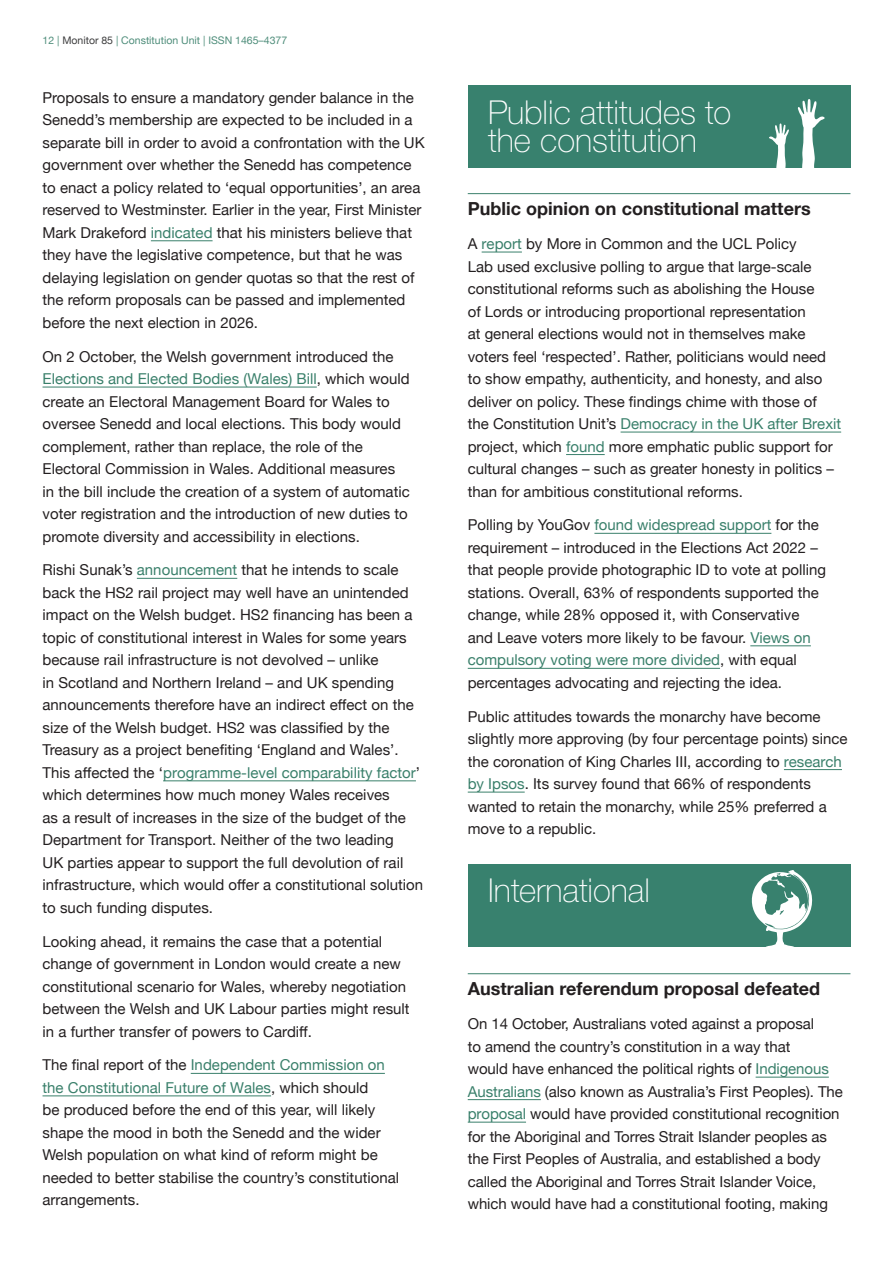
<style>
.page{position:relative;width:893px;height:1263px;background:#fff}
.page>*{position:absolute;margin:0;border:0;box-sizing:border-box;transform-origin:0 0}
.t1{font:100 33px/28.5px "Helvetica Neue";color:#fff}
._2020_H2{font:700 18px "Helvetica Neue";color:#231f20}
.t2{font:15px/22.5px "Helvetica Neue";color:#231f20}
.t3{font:10.5px "Helvetica Neue";color:#4e8d7a}
.s1{color:#3e3e3f}
.s2{color:#3a806b}
</style>
<div class="page">
<hr style="left:151px;top:240px;width:62px;height:1px;background:#3a806b">
<hr style="left:43px;top:387px;width:274px;height:1px;background:#3a806b">
<hr style="left:137px;top:578px;width:100px;height:1px;background:#3a806b">
<hr style="left:163px;top:780px;width:253px;height:1px;background:#3a806b">
<hr style="left:191px;top:1073px;width:194px;height:1px;background:#3a806b">
<hr style="left:43px;top:1095px;width:228px;height:1px;background:#3a806b">
<hr style="left:468px;top:193px;width:382px;height:1px;background:#3a806b">
<hr style="left:482px;top:252px;width:40px;height:1px;background:#3a806b">
<hr style="left:621px;top:432px;width:220px;height:1px;background:#3a806b">
<hr style="left:566px;top:454px;width:39px;height:1px;background:#3a806b">
<hr style="left:594px;top:533px;width:177px;height:1px;background:#3a806b">
<hr style="left:750px;top:645px;width:61px;height:1px;background:#3a806b">
<hr style="left:468px;top:668px;width:252px;height:1px;background:#3a806b">
<hr style="left:784px;top:769px;width:58px;height:1px;background:#3a806b">
<hr style="left:468px;top:792px;width:57px;height:1px;background:#3a806b">
<hr style="left:468px;top:973px;width:382px;height:1px;background:#3a806b">
<hr style="left:756px;top:1077px;width:73px;height:1px;background:#3a806b">
<hr style="left:468px;top:1099px;width:73px;height:1px;background:#3a806b">
<hr style="left:468px;top:1122px;width:58px;height:1px;background:#3a806b">
<div style="left:468px;top:85px;width:382px;height:83px;background:#38816e"></div>
<svg style="left:769px;top:123px;width:20px;height:45px"></svg>
<svg style="left:798px;top:99px;width:27px;height:69px"></svg>
<div style="left:468px;top:864px;width:382px;height:82px;background:#38816e"></div>
<svg style="left:751px;top:870px;width:62px;height:76px"></svg>
<p class="t3" style="left:43px;top:33px;width:246px">12 | <span class="s1">Monitor 85</span> | Constitution Unit | ISSN 1465–4377</p>
<p class="t2" style="left:43px;top:87px;width:384px">Proposals to ensure a mandatory gender balance in the Senedd’s membership are expected to be included in a separate bill in order to avoid a confrontation with the UK government over whether the Senedd has competence to enact a policy related to ‘equal opportunities’, an area reserved to Westminster. Earlier in the year, First Minister Mark Drakeford <span class="s2">indicated</span> that his ministers believe that they have the legislative competence, but that he was delaying legislation on gender quotas so that the rest of the reform proposals can be passed and implemented before the next election in 2026.</p>
<p class="t2" style="left:43px;top:346px;width:369px">On 2 October, the Welsh government introduced the <span class="s2">Elections and Elected Bodies (Wales) Bill</span>, which would create an Electoral Management Board for Wales to oversee Senedd and local elections. This body would complement, rather than replace, the role of the Electoral Commission in Wales. Additional measures in the bill include the creation of a system of automatic voter registration and the introduction of new duties to promote diversity and accessibility in elections.</p>
<p class="t2" style="left:43px;top:560px;width:382px">Rishi Sunak’s <span class="s2">announcement</span> that he intends to scale back the HS2 rail project may well have an unintended impact on the Welsh budget. HS2 financing has been a topic of constitutional interest in Wales for some years because rail infrastructure is not devolved – unlike<br>in Scotland and Northern Ireland – and UK spending announcements therefore have an indirect effect on the size of the Welsh budget. HS2 was classified by the Treasury as a project benefiting ‘England and Wales’.<br>This affected the ‘<span class="s2">programme-level comparability factor</span>’ which determines how much money Wales receives<br>as a result of increases in the size of the budget of the Department for Transport. Neither of the two leading<br>UK parties appear to support the full devolution of rail infrastructure, which would offer a constitutional solution to such funding disputes.</p>
<p class="t2" style="left:43px;top:931px;width:369px">Looking ahead, it remains the case that a potential change of government in London would create a new constitutional scenario for Wales, whereby negotiation between the Welsh and UK Labour parties might result in a further transfer of powers to Cardiff.</p>
<p class="t2" style="left:43px;top:1055px;width:358px">The final report of the <span class="s2">Independent Commission on the Constitutional Future of Wales</span>, which should<br>be produced before the end of this year, will likely shape the mood in both the Senedd and the wider Welsh population on what kind of reform might be needed to better stabilise the country’s constitutional arrangements.</p>
<p class="t1" style="left:488px;top:96px;width:244px">Public attitudes to the constitution</p>
<p class="_2020_H2" style="left:468px;top:195px;width:344px">Public opinion on constitutional matters</p>
<p class="t2" style="left:468px;top:233px;width:375px">A <span class="s2">report</span> by More in Common and the UCL Policy<br>Lab used exclusive polling to argue that large-scale constitutional reforms such as abolishing the House<br>of Lords or introducing proportional representation<br>at general elections would not in themselves make voters feel ‘respected’. Rather, politicians would need to show empathy, authenticity, and honesty, and also deliver on policy. These findings chime with those of the Constitution Unit’s <span class="s2">Democracy in the UK after Brexit </span>project, which <span class="s2">found</span> more emphatic public support for cultural changes – such as greater honesty in politics – than for ambitious constitutional reforms.</p>
<p class="t2" style="left:468px;top:515px;width:360px">Polling by YouGov <span class="s2">found widespread support</span> for the requirement – introduced in the Elections Act 2022 – that people provide photographic ID to vote at polling stations. Overall, 63% of respondents supported the change, while 28% opposed it, with Conservative and Leave voters more likely to be favour. <span class="s2">Views on compulsory voting were more divided</span>, with equal percentages advocating and rejecting the idea.</p>
<p class="t2" style="left:468px;top:706px;width:381px">Public attitudes towards the monarchy have become slightly more approving (by four percentage points) since the coronation of King Charles III, according to <span class="s2">research by Ipsos</span>. Its survey found that 66% of respondents wanted to retain the monarchy, while 25% preferred a move to a republic.</p>
<p class="t1" style="left:488px;top:874px;width:163px">International</p>
<p class="_2020_H2" style="left:468px;top:975px;width:354px">Australian referendum proposal defeated</p>
<p class="t2" style="left:468px;top:1013px;width:377px">On 14 October, Australians voted against a proposal<br>to amend the country’s constitution in a way that<br>would have enhanced the political rights of <span class="s2">Indigenous Australians</span> (also known as Australia’s First Peoples). The <span class="s2">proposal</span> would have provided constitutional recognition for the Aboriginal and Torres Strait Islander peoples as the First Peoples of Australia, and established a body called the Aboriginal and Torres Strait Islander Voice, which would have had a constitutional footing, making</p>
</div>
